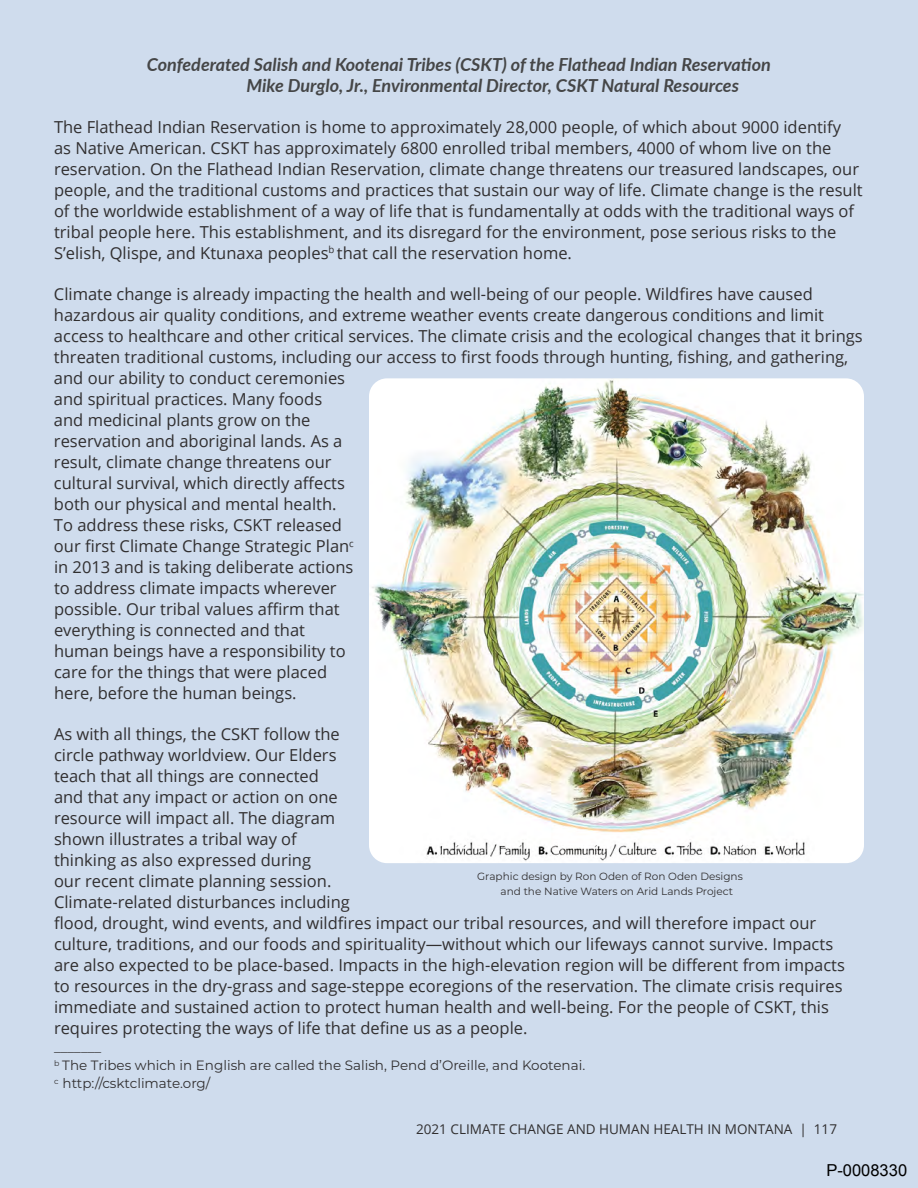
<style>
.page{position:relative;width:918px;height:1188px;background:#cfdced}
.page>*{position:absolute;margin:0;border:0;box-sizing:border-box;transform-origin:0 0}
.Callout_or_box__auth{font:italic 700 18px/21px "Lato";color:#454647}
.body____Opens_San{font:16.5px/21px "Open Sans";color:#312f30}
.t1{font:16.5px "Arial";color:#000}
.body____Opens_San-2{font:13.5px/18px "Montserrat";color:#312f30}
.t2{font:13.5px "Open Sans";color:#312f30}
.table_cell{font:10.5px/15px "Montserrat";color:#312f30}
</style>
<div class="page">
<img style="left:369px;top:378px;width:495px;height:485px">
<p class="Callout_or_box__auth" style="left:246px;top:53px;width:526px;text-indent:-99px">Confederated Salish and Kootenai Tribes (CSKT) of the Flathead Indian Reservation<br>Mike Durglo, Jr., Environmental Director, CSKT Natural Resources</p>
<p class="body____Opens_San" style="left:54px;top:116px;width:810px">The Flathead Indian Reservation is home to approximately 28,000 people, of which about 9000 identify<br>as Native American. CSKT has approximately 6800 enrolled tribal members, 4000 of whom live on the reservation. On the Flathead Indian Reservation, climate change threatens our treasured landscapes, our people, and the traditional customs and practices that sustain our way of life. Climate change is the result of the worldwide establishment of a way of life that is fundamentally at odds with the traditional ways of tribal people here. This establishment, and its disregard for the environment, pose serious risks to the S’elish, Qlispe, and Ktunaxa peoples<sup>b</sup> that call the reservation home.</p>
<p class="body____Opens_San" style="left:54px;top:283px;width:810px">Climate change is already impacting the health and well-being of our people. Wildfires have caused hazardous air quality conditions, and extreme weather events create dangerous conditions and limit access to healthcare and other critical services. The climate crisis and the ecological changes that it brings threaten traditional customs, including our access to first foods through hunting, fishing, and gathering, and our ability to conduct ceremonies<br>and spiritual practices. Many foods<br>and medicinal plants grow on the<br>reservation and aboriginal lands. As a<br>result, climate change threatens our<br>cultural survival, which directly affects<br>both our physical and mental health.<br>To address these risks, CSKT released<br>our first Climate Change Strategic Plan<sup>c<br></sup>in 2013 and is taking deliberate actions<br>to address climate impacts wherever<br>possible. Our tribal values affirm that<br>everything is connected and that<br>human beings have a responsibility to<br>care for the things that were placed<br>here, before the human beings.</p>
<p class="body____Opens_San" style="left:54px;top:724px;width:793px">As with all things, the CSKT follow the<br>circle pathway worldview. Our Elders<br>teach that all things are connected<br>and that any impact or action on one<br>resource will impact all. The diagram<br>shown illustrates a tribal way of<br>thinking as also expressed during<br>our recent climate planning session.<br>Climate-related disturbances including<br>flood, drought, wind events, and wildfires impact our tribal resources, and will therefore impact our culture, traditions, and our foods and spirituality—without which our lifeways cannot survive. Impacts are also expected to be place-based. Impacts in the high-elevation region will be different from impacts to resources in the dry-grass and sage-steppe ecoregions of the reservation. The climate crisis requires immediate and sustained action to protect human health and well-being. For the people of CSKT, this requires protecting the ways of life that define us as a people.</p>
<p class="body____Opens_San-2" style="left:54px;top:1038px;width:533px">_______<br><sup>b</sup> The Tribes which in English are called the Salish, Pend d’Oreille, and Kootenai. <sup>c</sup> http://csktclimate.org/</p>
<p class="table_cell" style="left:500px;top:868px;width:244px;text-indent:-23px">Graphic design by Ron Oden of Ron Oden Designs and the Native Waters on Arid Lands Project</p>
<p class="t2" style="left:416px;top:1120px;width:422px">2021 CLIMATE CHANGE AND HUMAN HEALTH IN MONTANA | 117</p>
<p class="t1" style="left:826px;top:1159px;width:82px">P-0008330</p>
</div>
